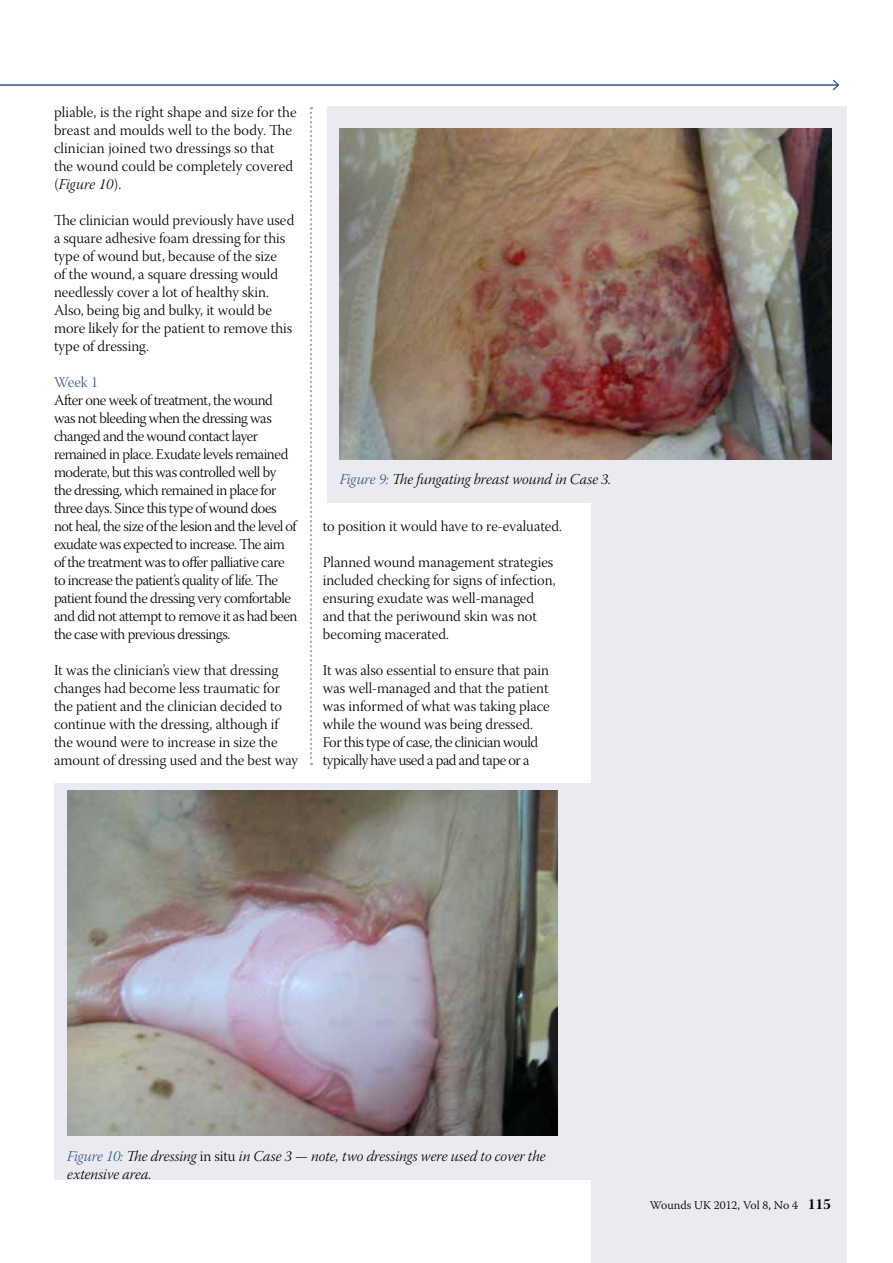
<style>
.page{position:relative;width:893px;height:1263px;background:#fff}
.page>*{position:absolute;margin:0;border:0;box-sizing:border-box;transform-origin:0 0}
.t1{font:15px/18px "Warnock Pro Light Subh";color:#000}
.t2{font:15px/18px "Warnock Pro Light Subh";letter-spacing:-.03em;color:#000}
.t3{font:15px/18px "Warnock Pro Light It Subh";color:#000}
.t4{font:15px "Warnock Pro Light Subh";color:#375688}
.t5{font:15px "Warnock Pro Bold Subh";color:#000}
.t6{font:300 12px "Warnock Pro";color:#000}
.s1{font-family:"Warnock Pro Light Subh"}
.s2{color:#375688}
.s3{font-family:"Warnock Pro Bold Subh";font-weight:400;font-size:15px}
</style>
<div class="page">
<div style="left:591px;top:106px;width:256px;height:1157px;background:#eaebf1"></div>
<hr style="left:0;top:85px;width:838px;height:1px;background:#375688">
<svg style="left:832px;top:80px;width:7px;height:11px"></svg>
<svg style="left:310px;top:107px;width:2px;height:658px"></svg>
<div style="left:54px;top:783px;width:790px;height:397px;background:#eaebf1"></div>
<div style="left:327px;top:106px;width:516px;height:396px;background:#eaebf1"></div>
<img style="left:339px;top:129px;width:493px;height:331px">
<img style="left:67px;top:791px;width:490px;height:344px">
<p class="t1" style="left:54px;top:105px;width:244px">pliable, is the right shape and size for the breast and moulds well to the body. The clinician joined two dressings so that the wound could be completely covered</p>
<p class="t3" style="left:54px;top:177px;width:69px"><span class="s1">(</span>Figure 10<span class="s1">).</span></p>
<p class="t1" style="left:54px;top:213px;width:242px">The clinician would previously have used a square adhesive foam dressing for this type of wound but, because of the size<br>of the wound, a square dressing would needlessly cover a lot of healthy skin.<br>Also, being big and bulky, it would be more likely for the patient to remove this type of dressing.</p>
<p class="t4" style="left:54px;top:374px;width:46px">Week 1</p>
<p class="t2" style="left:54px;top:393px;width:245px">After one week of treatment, the wound was not bleeding when the dressing was changed and the wound contact layer remained in place. Exudate levels remained moderate, but this was controlled well by the dressing, which remained in place for three days. Since this type of wound does not heal, the size of the lesion and the level of exudate was expected to increase. The aim of the treatment was to offer palliative care to increase the patient’s quality of life. The patient found the dressing very comfortable and did not attempt to remove it as had been the case with previous dressings.</p>
<p class="t1" style="left:54px;top:663px;width:246px">It was the clinician’s view that dressing changes had become less traumatic for the patient and the clinician decided to continue with the dressing, although if the wound were to increase in size the amount of dressing used and the best way</p>
<p class="t3" style="left:340px;top:472px;width:273px"><span class="s2">Figure 9:</span> The fungating breast wound in Case 3.</p>
<p class="t1" style="left:323px;top:519px;width:241px">to position it would have to re-evaluated.</p>
<p class="t1" style="left:323px;top:555px;width:234px">Planned wound management strategies included checking for signs of infection, ensuring exudate was well-managed and that the periwound skin was not becoming macerated.</p>
<p class="t1" style="left:323px;top:663px;width:228px">It was also essential to ensure that pain was well-managed and that the patient was informed of what was taking place while the wound was being dressed.<br>For this type of case, the clinician would typically have used a pad and tape or a</p>
<p class="t3" style="left:67px;top:1149px;width:480px"><span class="s2">Figure 10:</span> The dressing <span class="s1">in situ</span> in Case 3 — note, two dressings were used to cover the extensive area.</p>
<p class="t5" style="left:808px;top:1195px;width:25px">115</p>
<p class="t6" style="left:636px;top:1198px;width:163px"><span class="s3">245</span>Wounds UK 2012, Vol 8, No 4</p>
<p class="t6" style="left:666px;top:1201px;width:161px">Wounds UK 2012, Vol 12, No 12</p>
</div>
